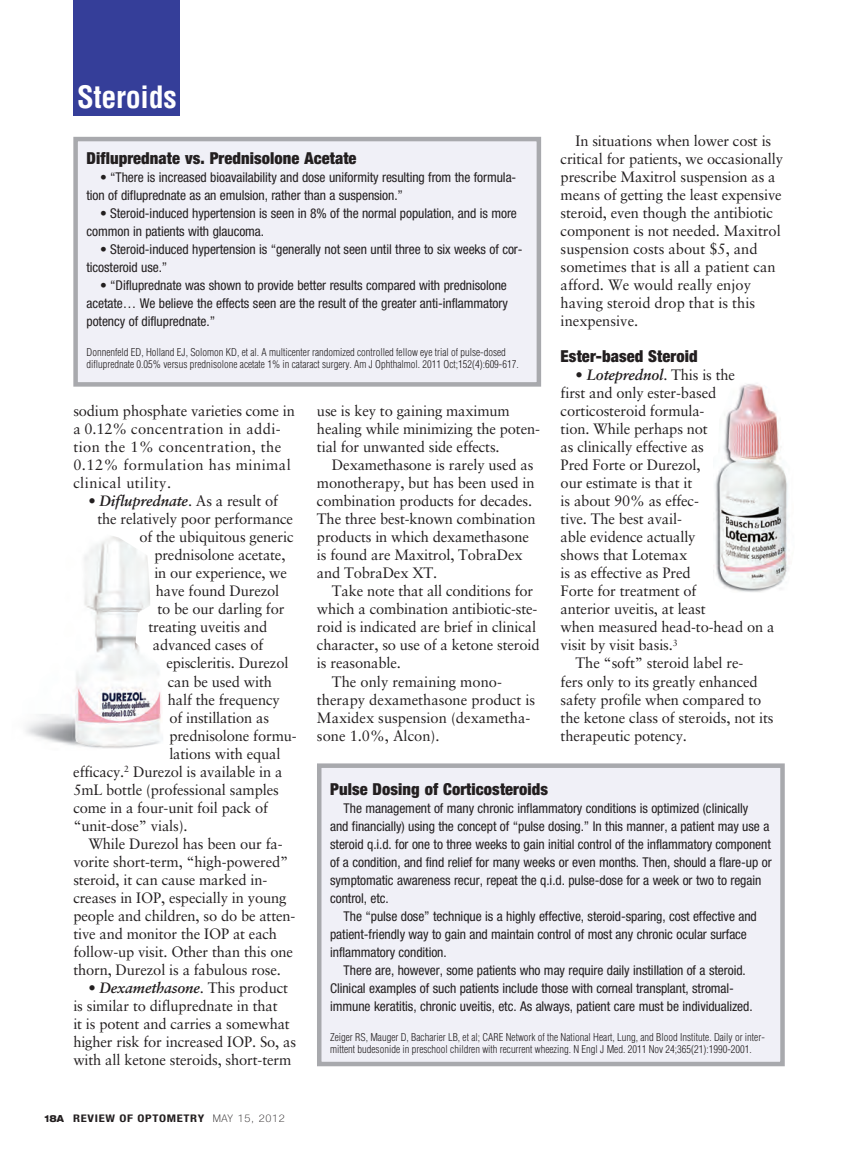
<style>
.page{position:relative;width:865px;height:1163px;background:#fff}
.page>*{position:absolute;margin:0;border:0;box-sizing:border-box;transform-origin:0 0}
.t1{font:700 condensed 30px "Helvetica";letter-spacing:-.01em;color:#fff}
.t2{font:900 condensed 16.5px "Helvetica Neue";letter-spacing:.005em;color:#231f20}
.t3{font:15px/18px "Sabon";letter-spacing:-.01em;color:#231f20}
.t4{font:15px/18px "Sabon";letter-spacing:.03em;color:#231f20}
.t5{font:condensed 13.5px/18px "Helvetica Neue";letter-spacing:-.005em;color:#231f20}
.t6{font:300 condensed 10.5px/12px "Helvetica";color:#231f20}
.t7{font:700 condensed 10.5px "Helvetica Neue";letter-spacing:.05em;color:#231f20;scale:1.2 1}
.s1{font-weight:700;font-style:italic}
.s2{font-weight:800;font-stretch:expanded;font-size:9.75px}
.s3{font-weight:100}
</style>
<div class="page">
<div style="left:76px;top:139px;width:463px;height:245px;background:#f0f0f7"></div>
<div style="left:73px;top:137px;width:468px;height:249px;border:4px solid #a8a9ad"></div>
<div style="left:73px;top:0;width:107px;height:115px;background:#353e99"></div>
<img style="left:26px;top:536px;width:137px;height:212px">
<img style="left:713px;top:384px;width:77px;height:208px">
<div style="left:319px;top:765px;width:463px;height:298px;background:#f0f0f7"></div>
<div style="left:317px;top:763px;width:467px;height:302px;border:4px solid #a8a9ad"></div>
<p class="t1" style="left:77px;top:86px;width:101px">Steroids</p>
<p class="t3" style="left:560px;top:133px;width:224px;text-indent:15px">In situations when lower cost is critical for patients, we occasionally prescribe Maxitrol suspension as a means of getting the least expensive steroid, even though the antibiotic component is not needed. Maxitrol suspension costs about $5, and sometimes that is all a patient can afford. We would really enjoy having steroid drop that is this inexpensive.</p>
<p class="t2" style="left:560px;top:350px;width:138px">Ester-based Steroid</p>
<p class="t3" style="left:575px;top:367px;width:161px">• <span class="s1">Loteprednol</span>. This is the</p>
<p class="t3" style="left:560px;top:385px;width:157px">first and only ester-based</p>
<p class="t3" style="left:560px;top:403px;width:145px">corticosteroid formula-</p>
<p class="t3" style="left:560px;top:421px;width:149px">tion. While perhaps not</p>
<p class="t3" style="left:560px;top:439px;width:145px">as clinically effective as</p>
<p class="t3" style="left:560px;top:457px;width:141px">Pred Forte or Durezol,</p>
<p class="t3" style="left:560px;top:475px;width:133px">our estimate is that it</p>
<p class="t3" style="left:560px;top:493px;width:140px">is about 90% as effec-</p>
<p class="t3" style="left:560px;top:511px;width:123px">tive. The best avail-</p>
<p class="t3" style="left:560px;top:529px;width:136px">able evidence actually</p>
<p class="t3" style="left:560px;top:547px;width:128px">shows that Lotemax</p>
<p class="t3" style="left:560px;top:565px;width:131px">is as effective as Pred</p>
<p class="t3" style="left:560px;top:583px;width:137px">Forte for treatment of</p>
<p class="t3" style="left:560px;top:601px;width:146px">anterior uveitis, at least</p>
<p class="t3" style="left:560px;top:619px;width:215px">when measured head-to-head on a</p>
<p class="t3" style="left:560px;top:637px;width:118px">visit by visit basis.<sup>3</sup></p>
<p class="t3" style="left:575px;top:655px;width:169px">The “soft” steroid label re-</p>
<p class="t3" style="left:560px;top:673px;width:199px">fers only to its greatly enhanced</p>
<p class="t3" style="left:560px;top:691px;width:202px">safety profile when compared to</p>
<p class="t3" style="left:560px;top:709px;width:214px">the ketone class of steroids, not its</p>
<p class="t3" style="left:560px;top:727px;width:128px">therapeutic potency.</p>
<p class="t2" style="left:86px;top:152px;width:271px">Difluprednate vs. Prednisolone Acetate</p>
<p class="t5" style="left:86px;top:169px;width:431px;text-indent:14px">• “There is increased bioavailability and dose uniformity resulting from the formula&shy;tion of difluprednate as an emulsion, rather than a suspension.”</p>
<p class="t5" style="left:86px;top:205px;width:432px;text-indent:14px">• Steroid-induced hypertension is seen in 8% of the normal population, and is more common in patients with glaucoma.</p>
<p class="t5" style="left:86px;top:241px;width:437px;text-indent:14px">• Steroid-induced hypertension is “generally not seen until three to six weeks of cor&shy;ticosteroid use.”</p>
<p class="t5" style="left:86px;top:277px;width:423px;text-align:justify;text-indent:14px">• “Difluprednate was shown to provide better results compared with prednisolone acetate… We believe the effects seen are the result of the greater anti-inflammatory potency of difluprednate.”</p>
<p class="t6" style="left:86px;top:347px;width:434px">Donnenfeld ED, Holland EJ, Solomon KD, et al. A multicenter randomized controlled fellow eye trial of pulse-dosed difluprednate 0.05% versus prednisolone acetate 1% in cataract surgery. Am J Ophthalmol. 2011 Oct;152(4):609-617.</p>
<p class="t4" style="left:73px;top:403px;width:223px">sodium phosphate varieties come in a 0.12% concentration in addi&shy;tion the 1% concentration, the<br>0.12% formulation has minimal clinical utility.</p>
<p class="t3" style="left:88px;top:493px;width:191px">• <span class="s1">Difluprednate</span>. As a result of</p>
<p class="t3" style="left:97px;top:511px;width:197px">the relatively poor performance</p>
<p class="t3" style="left:139px;top:529px;width:156px">of the ubiquitous generic</p>
<p class="t3" style="left:154px;top:547px;width:133px">prednisolone acetate,</p>
<p class="t3" style="left:154px;top:565px;width:134px">in our experience, we</p>
<p class="t3" style="left:156px;top:583px;width:125px">have found Durezol</p>
<p class="t3" style="left:157px;top:601px;width:128px">to be our darling for</p>
<p class="t3" style="left:148px;top:619px;width:120px">treating uveitis and</p>
<p class="t3" style="left:153px;top:637px;width:112px">advanced cases of</p>
<p class="t3" style="left:166px;top:655px;width:124px">episcleritis. Durezol</p>
<p class="t3" style="left:168px;top:673px;width:105px">can be used with</p>
<p class="t3" style="left:168px;top:691px;width:113px">half the frequency</p>
<p class="t3" style="left:169px;top:709px;width:101px">of instillation as</p>
<p class="t3" style="left:169px;top:727px;width:129px">prednisolone formu-</p>
<p class="t3" style="left:169px;top:745px;width:113px">lations with equal</p>
<p class="t3" style="left:73px;top:763px;width:210px">efficacy.<sup>2</sup> Durezol is available in a</p>
<p class="t3" style="left:73px;top:781px;width:207px">5mL bottle (professional samples</p>
<p class="t3" style="left:73px;top:799px;width:196px">come in a four-unit foil pack of</p>
<p class="t3" style="left:73px;top:817px;width:116px">“unit-dose” vials).</p>
<p class="t3" style="left:88px;top:835px;width:196px">While Durezol has been our fa-</p>
<p class="t3" style="left:73px;top:853px;width:217px">vorite short-term, “high-powered”</p>
<p class="t3" style="left:73px;top:871px;width:195px">steroid, it can cause marked in-</p>
<p class="t3" style="left:73px;top:889px;width:215px">creases in IOP, especially in young</p>
<p class="t3" style="left:73px;top:907px;width:223px">people and children, so do be atten-</p>
<p class="t3" style="left:73px;top:925px;width:205px">tive and monitor the IOP at each</p>
<p class="t3" style="left:73px;top:943px;width:221px">follow-up visit. Other than this one</p>
<p class="t3" style="left:73px;top:961px;width:209px">thorn, Durezol is a fabulous rose.</p>
<p class="t3" style="left:73px;top:979px;width:224px;text-indent:15px">• <span class="s1">Dexamethasone</span>. This product is similar to difluprednate in that<br>it is potent and carries a somewhat higher risk for increased IOP. So, as with all ketone steroids, short-term</p>
<p class="t3" style="left:317px;top:403px;width:194px">use is key to gaining maximum</p>
<p class="t3" style="left:317px;top:421px;width:224px">healing while minimizing the poten-</p>
<p class="t3" style="left:317px;top:439px;width:184px">tial for unwanted side effects.</p>
<p class="t3" style="left:332px;top:457px;width:203px">Dexamethasone is rarely used as</p>
<p class="t3" style="left:317px;top:475px;width:219px">monotherapy, but has been used in</p>
<p class="t3" style="left:317px;top:493px;width:217px">combination products for decades.</p>
<p class="t3" style="left:317px;top:511px;width:220px">The three best-known combination</p>
<p class="t3" style="left:317px;top:529px;width:214px">products in which dexamethasone</p>
<p class="t3" style="left:317px;top:547px;width:207px">is found are Maxitrol, TobraDex</p>
<p class="t3" style="left:317px;top:565px;width:122px">and TobraDex XT.</p>
<p class="t3" style="left:332px;top:583px;width:203px">Take note that all conditions for</p>
<p class="t3" style="left:317px;top:601px;width:222px">which a combination antibiotic-ste-</p>
<p class="t3" style="left:317px;top:619px;width:221px">roid is indicated are brief in clinical</p>
<p class="t3" style="left:317px;top:637px;width:224px">character, so use of a ketone steroid</p>
<p class="t3" style="left:317px;top:655px;width:85px">is reasonable.</p>
<p class="t3" style="left:332px;top:673px;width:171px">The only remaining mono-</p>
<p class="t3" style="left:317px;top:691px;width:220px">therapy dexamethasone product is</p>
<p class="t3" style="left:317px;top:709px;width:215px">Maxidex suspension (dexametha-</p>
<p class="t3" style="left:317px;top:727px;width:124px">sone 1.0%, Alcon).</p>
<p class="t2" style="left:330px;top:782px;width:219px">Pulse Dosing of Corticosteroids</p>
<p class="t5" style="left:343px;top:799px;width:406px">The management of many chronic inflammatory conditions is optimized (clinically</p>
<p class="t5" style="left:330px;top:817px;width:440px">and financially) using the concept of “pulse dosing.” In this manner, a patient may use a</p>
<p class="t5" style="left:330px;top:835px;width:442px">steroid q.i.d. for one to three weeks to gain initial control of the inflammatory component</p>
<p class="t5" style="left:330px;top:853px;width:443px">of a condition, and find relief for many weeks or even months. Then, should a flare-up or</p>
<p class="t5" style="left:330px;top:871px;width:432px">symptomatic awareness recur, repeat the q.i.d. pulse-dose for a week or two to regain</p>
<p class="t5" style="left:330px;top:889px;width:60px">control, etc.</p>
<p class="t5" style="left:343px;top:907px;width:414px">The “pulse dose” technique is a highly effective, steroid-sparing, cost effective and</p>
<p class="t5" style="left:330px;top:925px;width:418px">patient-friendly way to gain and maintain control of most any chronic ocular surface</p>
<p class="t5" style="left:330px;top:943px;width:118px">inflammatory condition.</p>
<p class="t5" style="left:343px;top:961px;width:403px">There are, however, some patients who may require daily instillation of a steroid.</p>
<p class="t5" style="left:330px;top:979px;width:405px">Clinical examples of such patients include those with corneal transplant, stromal-</p>
<p class="t5" style="left:330px;top:997px;width:424px">immune keratitis, chronic uveitis, etc. As always, patient care must be individualized.</p>
<p class="t6" style="left:330px;top:1031px;width:436px">Zeiger RS, Mauger D, Bacharier LB, et al; CARE Network of the National Heart, Lung, and Blood Institute. Daily or inter&shy;mittent budesonide in preschool children with recurrent wheezing. N Engl J Med. 2011 Nov 24;365(21):1990-2001.</p>
<p class="t7" style="left:44px;top:1113px;width:202px"><span class="s2">18A</span> REVIEW OF OPTOMETRY <span class="s3">MAY 15, 2012</span></p>
</div>
